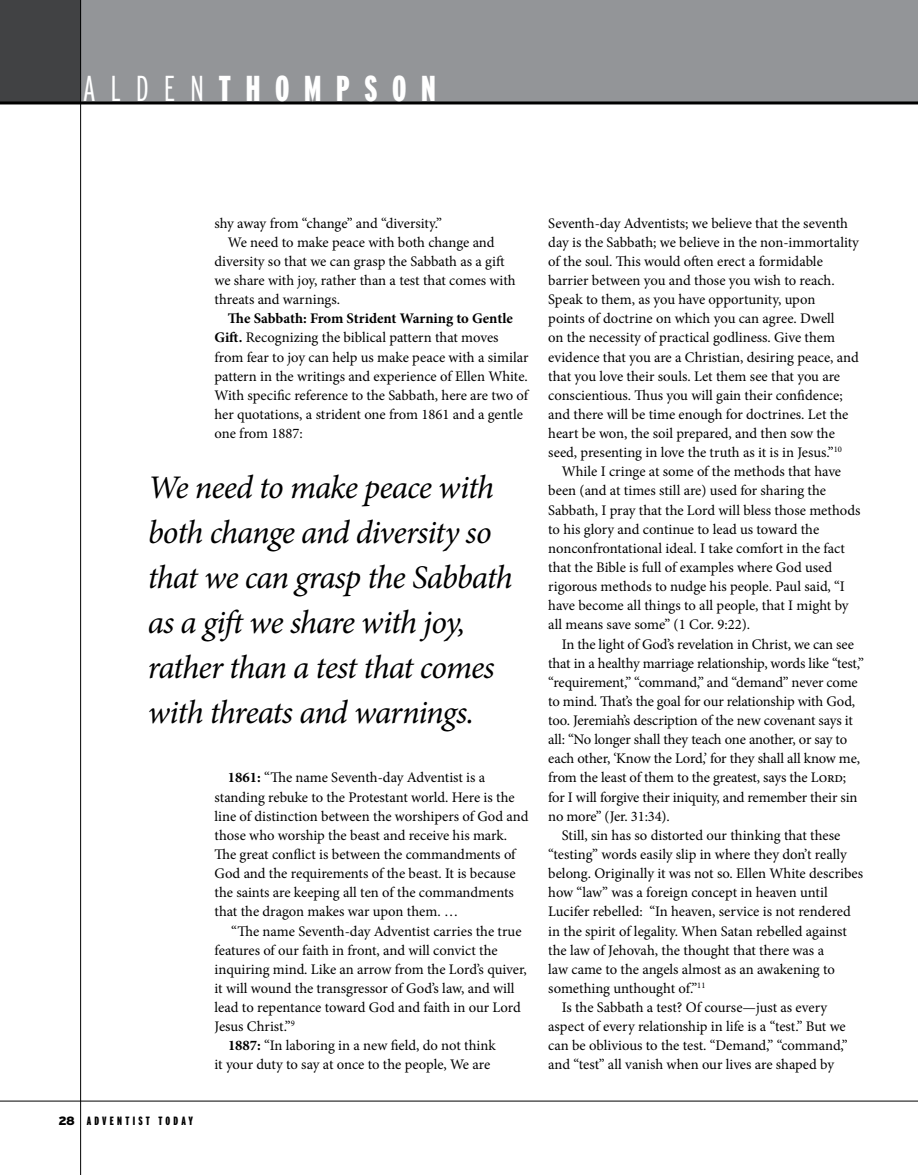
<style>
.page{position:relative;width:918px;height:1175px;background:#fff}
.page>*{position:absolute;margin:0;border:0;box-sizing:border-box;transform-origin:0 0}
.t1{font:900 extra-condensed 36px "Interstate";letter-spacing:.41em;color:#fff}
.t2{font:italic 33px/45px "Minion Pro";letter-spacing:-.03em;color:#000}
.t3{font:14.7px/19.2px "Minion Pro";color:#000}
.t4{font:900 extra-condensed 12px "Interstate";letter-spacing:.27em;color:#000}
.s1{font-weight:300}
.s2{font-weight:700}
.s3{font-stretch:normal}
</style>
<div class="page">
<hr style="left:0;top:1100px;width:918px;height:1px;background:#000">
<div style="left:0;top:0;width:918px;height:101px;background:#939598"></div>
<div style="left:0;top:0;width:81px;height:103px;background:#414244"></div>
<hr style="left:80px;top:0;width:1px;height:1174px;background:#000">
<hr style="left:0;top:101px;width:918px;height:3px;background:#000">
<h1 class="t1" style="left:83px;top:69px;width:355px"><span class="s1">ALDEN</span>THOMPSON</h1>
<p class="t3" style="left:214px;top:213px;width:229px">shy away from “change” and “diversity.”</p>
<p class="t3" style="left:228px;top:232px;width:268px">We need to make peace with both change and</p>
<p class="t3" style="left:214px;top:251px;width:292px">diversity so that we can grasp the Sabbath as a gift</p>
<p class="t3" style="left:214px;top:271px;width:303px">we share with joy, rather than a test that comes with</p>
<p class="t3" style="left:214px;top:290px;width:127px">threats and warnings.</p>
<p class="t3" style="left:214px;top:309px;width:317px;text-indent:13px"><span class="s2">The Sabbath: From Strident Warning to Gentle Gift.</span> Recognizing the biblical pattern that moves from fear to joy can help us make peace with a similar pattern in the writings and experience of Ellen White.<br>With specific reference to the Sabbath, here are two of her quotations, a strident one from 1861 and a gentle one from 1887:</p>
<h2 class="t2" style="left:148px;top:464px;width:367px">We need to make peace with both change and diversity so that we can grasp the Sabbath as a gift we share with joy, rather than a test that comes with threats and warnings.</h2>
<p class="t4" style="left:58px;top:1114px;width:136px"><span class="s3">28</span> ADVENTIST TODAY</p>
<p class="t3" style="left:214px;top:768px;width:316px;text-indent:13px"><span class="s2">1861:</span> “The name Seventh-day Adventist is a standing rebuke to the Protestant world. Here is the line of distinction between the worshipers of God and those who worship the beast and receive his mark.<br>The great conflict is between the commandments of God and the requirements of the beast. It is because the saints are keeping all ten of the commandments that the dragon makes war upon them. …</p>
<p class="t3" style="left:231px;top:921px;width:292px">“The name Seventh-day Adventist carries the true</p>
<p class="t3" style="left:214px;top:940px;width:285px">features of our faith in front, and will convict the</p>
<p class="t3" style="left:214px;top:959px;width:314px">inquiring mind. Like an arrow from the Lord’s quiver,</p>
<p class="t3" style="left:214px;top:978px;width:302px">it will wound the transgressor of God’s law, and will</p>
<p class="t3" style="left:214px;top:997px;width:308px">lead to repentance toward God and faith in our Lord</p>
<p class="t3" style="left:214px;top:1017px;width:82px">Jesus Christ.”<sup>9</sup></p>
<p class="t3" style="left:228px;top:1036px;width:269px"><span class="s2">1887:</span> “In laboring in a new field, do not think</p>
<p class="t3" style="left:215px;top:1055px;width:277px">it your duty to say at once to the people, We are</p>
<p class="t3" style="left:548px;top:213px;width:313px">Seventh-day Adventists; we believe that the seventh day is the Sabbath; we believe in the non-immortality of the soul. This would often erect a formidable barrier between you and those you wish to reach.<br>Speak to them, as you have opportunity, upon<br>points of doctrine on which you can agree. Dwell<br>on the necessity of practical godliness. Give them evidence that you are a Christian, desiring peace, and that you love their souls. Let them see that you are conscientious. Thus you will gain their confidence; and there will be time enough for doctrines. Let the heart be won, the soil prepared, and then sow the seed, presenting in love the truth as it is in Jesus.”<sup>10</sup></p>
<p class="t3" style="left:548px;top:462px;width:314px;text-indent:13px">While I cringe at some of the methods that have been (and at times still are) used for sharing the Sabbath, I pray that the Lord will bless those methods to his glory and continue to lead us toward the nonconfrontational ideal. I take comfort in the fact that the Bible is full of examples where God used rigorous methods to nudge his people. Paul said, “I have become all things to all people, that I might by all means save some” (1 Cor. 9:22).</p>
<p class="t3" style="left:562px;top:634px;width:294px">In the light of God’s revelation in Christ, we can see</p>
<p class="t3" style="left:548px;top:653px;width:317px">that in a healthy marriage relationship, words like “test,”</p>
<p class="t3" style="left:548px;top:672px;width:311px">“requirement,” “command,” and “demand” never come</p>
<p class="t3" style="left:548px;top:691px;width:308px">to mind. That’s the goal for our relationship with God,</p>
<p class="t3" style="left:548px;top:711px;width:306px">too. Jeremiah’s description of the new covenant says it</p>
<p class="t3" style="left:548px;top:730px;width:300px">all: “No longer shall they teach one another, or say to</p>
<p class="t3" style="left:548px;top:749px;width:313px">each other, ‘Know the Lord,’ for they shall all know me,</p>
<p class="t3" style="left:548px;top:768px;width:299px">from the least of them to the greatest, says the Lord;</p>
<p class="t3" style="left:548px;top:787px;width:311px">for I will forgive their iniquity, and remember their sin</p>
<p class="t3" style="left:548px;top:806px;width:123px">no more” (Jer. 31:34).</p>
<p class="t3" style="left:562px;top:825px;width:280px">Still, sin has so distorted our thinking that these</p>
<p class="t3" style="left:548px;top:844px;width:300px">“testing” words easily slip in where they don’t really</p>
<p class="t3" style="left:548px;top:864px;width:316px">belong. Originally it was not so. Ellen White describes</p>
<p class="t3" style="left:548px;top:883px;width:281px">how “law” was a foreign concept in heaven until</p>
<p class="t3" style="left:548px;top:902px;width:304px">Lucifer rebelled: “In heaven, service is not rendered</p>
<p class="t3" style="left:548px;top:921px;width:300px">in the spirit of legality. When Satan rebelled against</p>
<p class="t3" style="left:548px;top:940px;width:277px">the law of Jehovah, the thought that there was a</p>
<p class="t3" style="left:548px;top:959px;width:288px">law came to the angels almost as an awakening to</p>
<p class="t3" style="left:548px;top:978px;width:159px">something unthought of.”<sup>11</sup></p>
<p class="t3" style="left:562px;top:997px;width:267px">Is the Sabbath a test? Of course—just as every</p>
<p class="t3" style="left:548px;top:1016px;width:299px">aspect of every relationship in life is a “test.” But we</p>
<p class="t3" style="left:548px;top:1036px;width:301px">can be oblivious to the test. “Demand,” “command,”</p>
<p class="t3" style="left:548px;top:1055px;width:288px">and “test” all vanish when our lives are shaped by</p>
</div>
